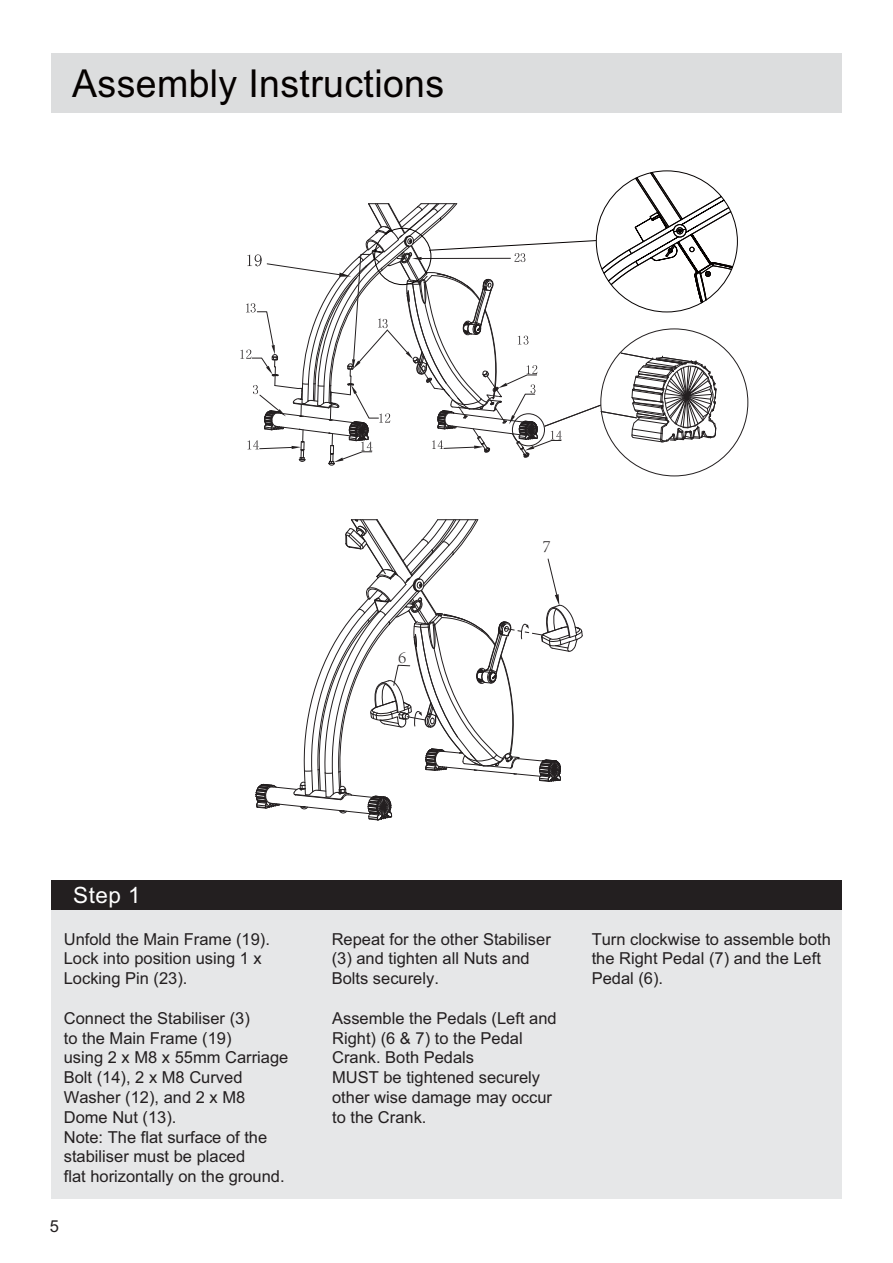
<style>
.page{position:relative;width:893px;height:1263px;background:#fff}
.page>*{position:absolute;margin:0;border:0;box-sizing:border-box;transform-origin:0 0}
.t1{font:38.55px "Arial";letter-spacing:.01em;color:#050100}
.t2{font:22.5px "Arial";color:#fff}
.t3{font:18px "Adobe Song Std Light GBK EUC H";color:#231f20}
.t4{font:16.5px/19.8px "Arial";color:#231f20}
</style>
<div class="page">
<div style="left:51px;top:53px;width:791px;height:59px;background:#dcddde"></div>
<div style="left:51px;top:910px;width:791px;height:288px;background:#e6e7e8"></div>
<div style="left:51px;top:881px;width:791px;height:29px;background:#231f20"></div>
<svg style="left:240px;top:112px;width:498px;height:354px"></svg>
<svg style="left:255px;top:519px;width:328px;height:362px"></svg>
<h1 class="t1" style="left:72px;top:69px;width:373px">Assembly Instructions</h1>
<p class="t3" style="left:398px;top:649px;width:10px">6</p>
<p class="t3" style="left:542px;top:538px;width:10px">7</p>
<h2 class="t2" style="left:73px;top:887px;width:69px">Step 1</h2>
<p class="t4" style="left:64px;top:931px;width:208px">Unfold the Main Frame (19).<br>Lock into position using 1 x<br>Locking Pin (23).</p>
<p class="t4" style="left:64px;top:1010px;width:226px">Connect the Stabiliser (3)<br>to the Main Frame (19)<br>using 2 x M8 x 55mm Carriage<br>Bolt (14), 2 x M8 Curved<br>Washer (12), and 2 x M8<br>Dome Nut (13).<br>Note: The flat surface of the stabiliser must be placed<br>flat horizontally on the ground.</p>
<p class="t4" style="left:50px;top:1217px;width:11px">5</p>
<p class="t4" style="left:332px;top:931px;width:221px">Repeat for the other Stabiliser (3) and tighten all Nuts and<br>Bolts securely.</p>
<p class="t4" style="left:332px;top:1010px;width:226px">Assemble the Pedals (Left and<br>Right) (6 &amp; 7) to the Pedal<br>Crank. Both Pedals<br>MUST be tightened securely other wise damage may occur to the Crank.</p>
<p class="t4" style="left:592px;top:931px;width:241px">Turn clockwise to assemble both the Right Pedal (7) and the Left<br>Pedal (6).</p>
</div>
